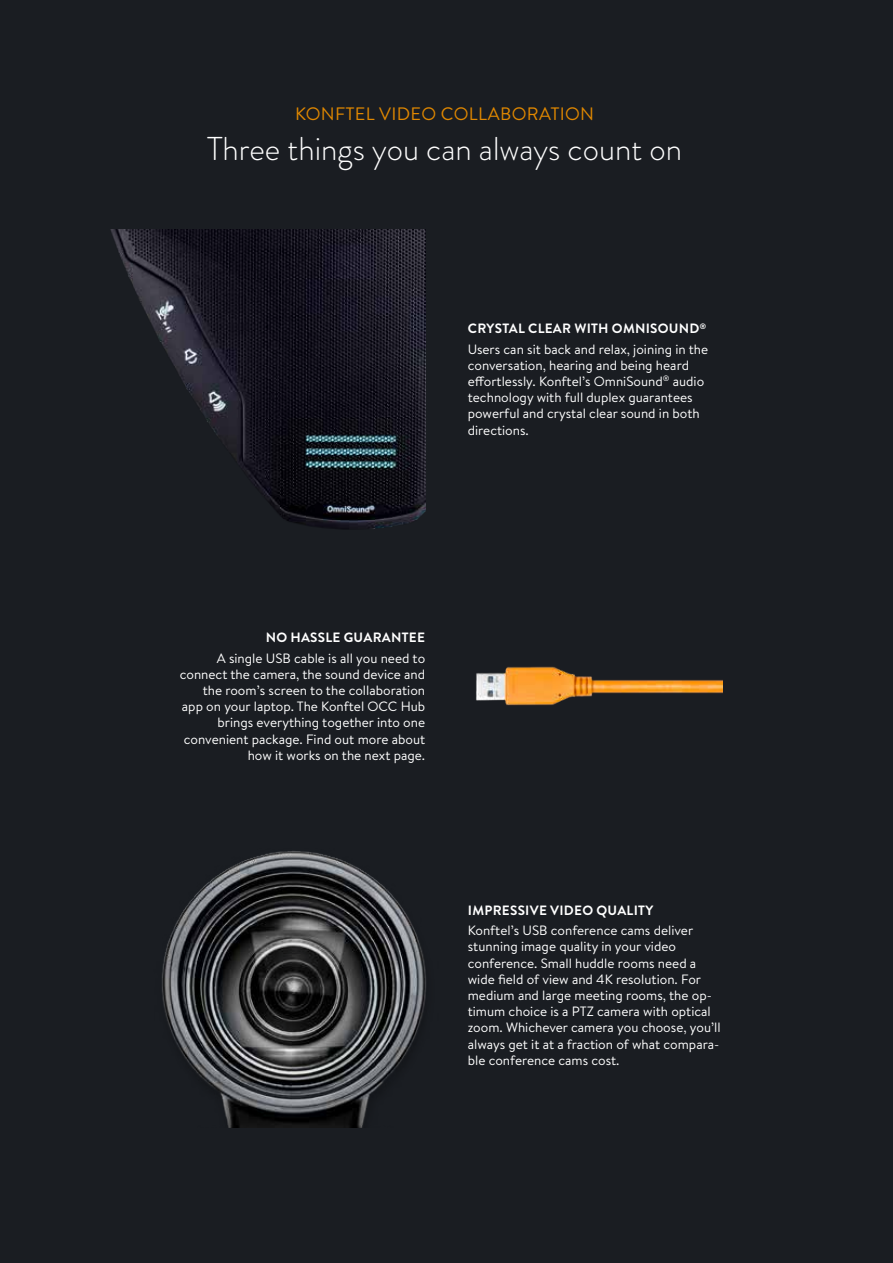
<style>
.page{position:relative;width:893px;height:1263px;background:#1a1d22}
.page>*{position:absolute;margin:0;border:0;box-sizing:border-box;transform-origin:0 0}
.t1{font:300 33px "Brandon Grotesque";color:#fff}
.t2{font:18px "Brandon Grotesque";letter-spacing:.02em;color:#e18800}
.t3{font:13.5px/16.2px "Brandon Text";color:#fff}
.t4{font:700 13.5px "Brandon Grotesque";letter-spacing:.02em;color:#fff}
</style>
<div class="page">
<img style="left:162px;top:851px;width:264px;height:277px">
<img style="left:110px;top:229px;width:315px;height:300px">
<img style="left:476px;top:666px;width:247px;height:40px">
<h2 class="t2" style="left:295px;top:101px;width:301px">KONFTEL VIDEO COLLABORATION</h2>
<h1 class="t1" style="left:207px;top:126px;width:476px">Three things you can always count on</h1>
<p class="t4" style="left:468px;top:319px;width:240px">CRYSTAL CLEAR WITH OMNISOUND<sup>®</sup></p>
<p class="t3" style="left:468px;top:340px;width:242px">Users can sit back and relax, joining in the conversation, hearing and being heard effortlessly. Konftel’s OmniSound<sup>®</sup> audio technology with full duplex guarantees powerful and crystal clear sound in both directions.</p>
<p class="t4" style="left:266px;top:628px;width:161px">NO HASSLE GUARANTEE</p>
<p class="t3" style="left:180px;top:649px;width:247px;text-align:right">A single USB cable is all you need to connect the camera, the sound device and the room’s screen to the collaboration app on your laptop. The Konftel OCC Hub brings everything together into one convenient package. Find out more about how it works on the next page.</p>
<p class="t4" style="left:468px;top:900px;width:187px">IMPRESSIVE VIDEO QUALITY</p>
<p class="t3" style="left:468px;top:922px;width:255px">Konftel’s USB conference cams deliver stunning image quality in your video conference. Small huddle rooms need a wide field of view and 4K resolution. For medium and large meeting rooms, the op&shy;timum choice is a PTZ camera with optical zoom. Whichever camera you choose, you’ll always get it at a fraction of what compara&shy;ble conference cams cost.</p>
</div>
